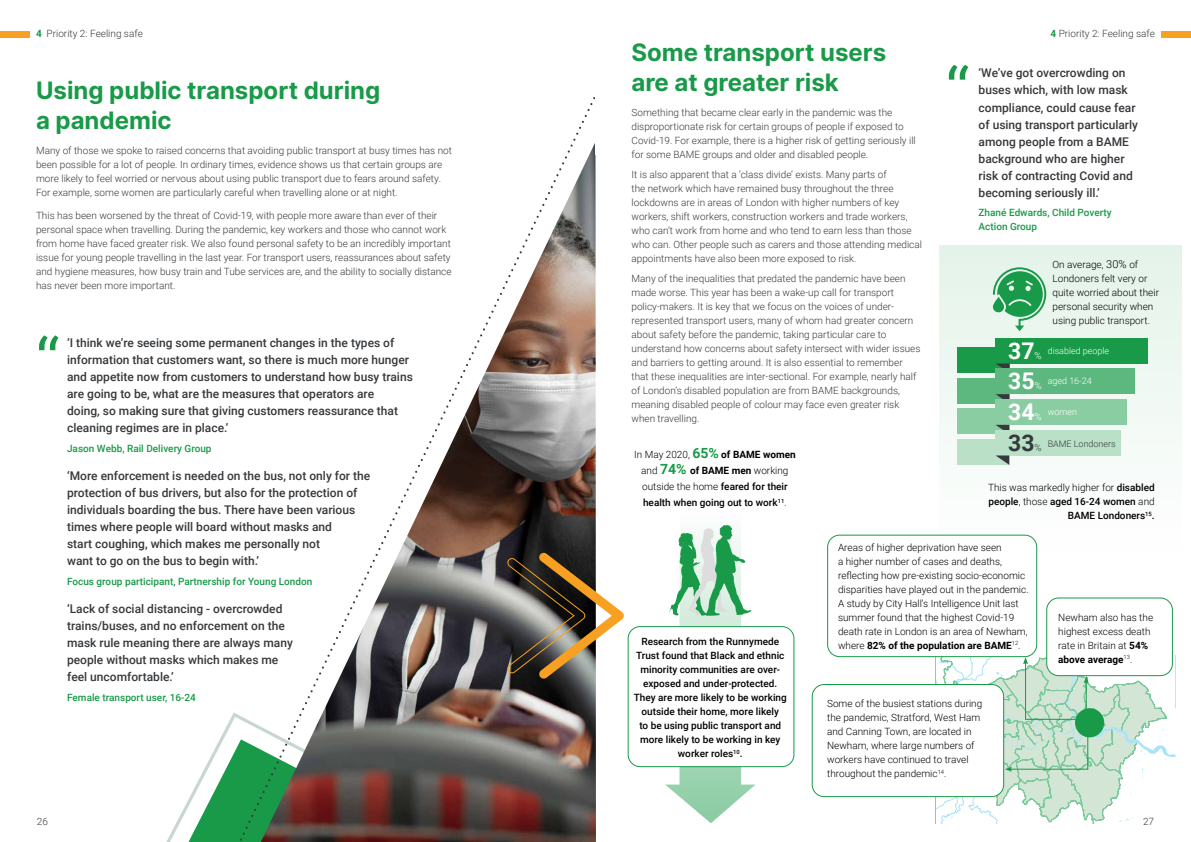
<style>
.page{position:relative;width:1191px;height:842px;background:#fff}
.page>*{position:absolute;margin:0;border:0;box-sizing:border-box;transform-origin:0 0}
.t1{font:500 60px "Inter";color:#189a48}
.t2{font:700 24px/30px "Inter";color:#189a48}
.t3{font:700 23px "Roboto";color:#fff}
.t4{font:700 23px "Roboto";color:#36393c}
.t5{font:500 12px/17px "Roboto";color:#36393c}
.t6{font:300 10px/14px "Roboto";color:#36393c}
.t7{font:300 10px/14px "Roboto";color:#000}
.t8{font:500 10px/14px "Roboto";color:#000;text-align:center}
.t9{font:500 10px/14px "Roboto";color:#189a48}
.t10{font:300 9.8px "Roboto";color:#fff}
.t11{font:300 9.8px "Roboto";color:#36393c}
.t12{font:300 9px "Roboto";color:#fff}
.t13{font:300 9px "Roboto";color:#36393c}
.s1{font-weight:700;color:#189a48}
.s2{font-size:11px}
.s3{font-weight:300}
.s4{font-weight:700;font-size:14px;color:#189a48}
.s5{font-weight:700}
</style>
<div class="page">
<div style="left:939px;top:246px;width:242px;height:315px;background:linear-gradient(to right,#f0f8f3,#f3f9f5)"></div>
<div style="left:1161px;top:31px;width:30px;height:7px;background:#f7a021"></div>
<div style="left:0;top:31px;width:30px;height:7px;background:#f7a021"></div>
<svg style="left:604px;top:598px;width:20px;height:36px"></svg>
<svg style="left:665px;top:525px;width:90px;height:298px"></svg>
<svg style="left:992px;top:266px;width:55px;height:65px;background:#7dc698"></svg>
<div style="left:827px;top:535px;width:209px;height:122px;background:#fff;border-radius:12px"></div>
<div style="left:827px;top:535px;width:210px;height:122px;border:1px solid #189a48;border-radius:12px"></div>
<div style="left:811px;top:684px;width:193px;height:113px;border:1px solid #189a48;border-radius:12px"></div>
<div style="left:1046px;top:597px;width:126px;height:79px;border:1px solid #189a48;border-radius:12px"></div>
<svg style="left:935px;top:655px;width:240px;height:168px"></svg>
<svg style="left:230px;top:97px;width:374px;height:745px"></svg>
<svg style="left:188px;top:739px;width:153px;height:103px"></svg>
<div style="left:595px;top:38px;width:29px;height:117px;background:#fff"></div>
<div style="left:628px;top:627px;width:166px;height:140px;background:#fff;border-radius:12px"></div>
<div style="left:627px;top:626px;width:167px;height:141px;border:1px solid #189a48;border-radius:12px"></div>
<div style="left:1075px;top:708px;width:29px;height:29px;background:#189a48;border-radius:50%"></div>
<div style="left:957px;top:347px;width:52px;height:26px;background:#189a48"></div>
<div style="left:995px;top:338px;width:153px;height:25px;background:#189a48"></div>
<svg style="left:996px;top:363px;width:13px;height:5px"></svg>
<div style="left:957px;top:378px;width:52px;height:25px;background:#5db87f"></div>
<div style="left:995px;top:368px;width:140px;height:26px;background:#5db87f"></div>
<svg style="left:995px;top:394px;width:14px;height:5px"></svg>
<div style="left:957px;top:408px;width:52px;height:26px;background:#8bcda3"></div>
<div style="left:995px;top:399px;width:132px;height:26px;background:#8bcda3"></div>
<svg style="left:996px;top:425px;width:13px;height:5px"></svg>
<div style="left:957px;top:439px;width:52px;height:26px;background:#bae1c8"></div>
<div style="left:995px;top:430px;width:126px;height:25px;background:#bae1c8"></div>
<svg style="left:995px;top:455px;width:14px;height:10px"></svg>
<p class="t6" style="left:36px;top:26px;width:108px"><span class="s1">4</span> Priority 2: Feeling safe</p>
<p class="t6" style="left:1050px;top:26px;width:106px"><span class="s1">4</span> Priority 2: Feeling safe</p>
<h2 class="t2" style="left:36px;top:75px;width:346px">Using public transport during a pandemic</h2>
<p class="t6" style="left:36px;top:143px;width:417px">Many of those we spoke to raised concerns that avoiding public transport at busy times has not been possible for a lot of people. In ordinary times, evidence shows us that certain groups are more likely to feel worried or nervous about using public transport due to fears around safety.<br>For example, some women are particularly careful when travelling alone or at night.</p>
<p class="t6" style="left:36px;top:208px;width:417px">This has been worsened by the threat of Covid-19, with people more aware than ever of their personal space when travelling. During the pandemic, key workers and those who cannot work from home have faced greater risk. We also found personal safety to be an incredibly important issue for young people travelling in the last year. For transport users, reassurances about safety and hygiene measures, how busy train and Tube services are, and the ability to socially distance has never been more important.</p>
<h1 class="t1" style="left:36px;top:315px;width:25px">“</h1>
<p class="t5" style="left:67px;top:334px;width:347px">‘I think we’re seeing some permanent changes in the types of information that customers want, so there is much more hunger and appetite now from customers to understand how busy trains are going to be, what are the measures that operators are<br>doing, so making sure that giving customers reassurance that cleaning regimes are in place.’</p>
<p class="t9" style="left:67px;top:441px;width:146px">Jason Webb, Rail Delivery Group</p>
<p class="t5" style="left:67px;top:467px;width:305px">‘More enforcement is needed on the bus, not only for the protection of bus drivers, but also for the protection of individuals boarding the bus. There have been various times where people will board without masks and<br>start coughing, which makes me personally not<br>want to go on the bus to begin with.’</p>
<p class="t9" style="left:67px;top:574px;width:247px">Focus group participant, Partnership for Young London</p>
<p class="t5" style="left:67px;top:600px;width:227px">‘Lack of social distancing - overcrowded trains/buses, and no enforcement on the mask rule meaning there are always many people without masks which makes me feel uncomfortable.’</p>
<p class="t9" style="left:67px;top:690px;width:130px">Female transport user, 16-24</p>
<h2 class="t2" style="left:631px;top:37px;width:256px">Some transport users are at greater risk</h2>
<p class="t6" style="left:631px;top:105px;width:286px">Something that became clear early in the pandemic was the disproportionate risk for certain groups of people if exposed to Covid-19. For example, there is a higher risk of getting seriously ill for some BAME groups and older and disabled people.</p>
<p class="t6" style="left:631px;top:167px;width:292px">It is also apparent that a ‘class divide’ exists. Many parts of<br>the network which have remained busy throughout the three lockdowns are in areas of London with higher numbers of key workers, shift workers, construction workers and trade workers, who can’t work from home and who tend to earn less than those who can. Other people such as carers and those attending medical appointments have also been more exposed to risk.</p>
<p class="t6" style="left:631px;top:271px;width:290px">Many of the inequalities that predated the pandemic have been made worse. This year has been a wake-up call for transport policy-makers. It is key that we focus on the voices of under&shy;represented transport users, many of whom had greater concern about safety before the pandemic, taking particular care to understand how concerns about safety intersect with wider issues and barriers to getting around. It is also essential to remember that these inequalities are inter-sectional. For example, nearly half of London’s disabled population are from BAME backgrounds, meaning disabled people of colour may face even greater risk when travelling.</p>
<h1 class="t1" style="left:945px;top:44px;width:25px">“</h1>
<p class="t5" style="left:978px;top:64px;width:161px">‘We’ve got overcrowding on buses which, with low mask compliance, could cause fear of using transport particularly among people from a BAME background who are higher risk of contracting Covid and becoming seriously ill.’</p>
<p class="t9" style="left:978px;top:205px;width:135px">Zhané Edwards, Child Poverty<br>Action Group</p>
<p class="t7" style="left:1052px;top:257px;width:108px">On average, <span class="s2">30%</span> of<br>Londoners felt very or quite worried about their personal security when using public transport.</p>
<h3 class="t3" style="left:1008px;top:334px;width:28px">37</h3>
<p class="t10" style="left:1034px;top:348px;width:9px">%</p>
<h3 class="t3" style="left:1008px;top:364px;width:28px">35</h3>
<p class="t10" style="left:1034px;top:378px;width:9px">%</p>
<h3 class="t3" style="left:1008px;top:396px;width:28px">34</h3>
<p class="t10" style="left:1034px;top:410px;width:9px">%</p>
<h3 class="t4" style="left:1008px;top:427px;width:28px">33</h3>
<p class="t11" style="left:1034px;top:441px;width:9px">%</p>
<p class="t12" style="left:1047px;top:344px;width:63px">disabled people</p>
<p class="t12" style="left:1047px;top:375px;width:46px">aged 16-24</p>
<p class="t12" style="left:1047px;top:405px;width:31px">women</p>
<p class="t13" style="left:1047px;top:437px;width:70px">BAME Londoners</p>
<p class="t8" style="left:634px;top:446px;width:163px;line-height:16px"><span class="s3">In May 2020,</span> <span class="s4">65%</span> <span class="s5">of BAME women </span><span class="s3">and</span> <span class="s4">74%</span> <span class="s5">of BAME men</span> <span class="s3">working outside the home</span> feared for their health when going out to work<sup>11</sup><span class="s3">.</span></p>
<p class="t8" style="left:988px;top:480px;width:168px;text-align:right"><span class="s3">This was markedly higher for</span> disabled people<span class="s3">, those</span> aged 16-24 women <span class="s3">and<br></span>BAME Londoners<sup>15</sup>.</p>
<p class="t7" style="left:838px;top:540px;width:192px">Areas of higher deprivation have seen<br>a higher number of cases and deaths, reflecting how pre-existing socio-economic disparities have played out in the pandemic.<br>A study by City Hall’s Intelligence Unit last summer found that the highest Covid-19 death rate in London is an area of Newham, where <span class="s5">82% of the population are BAME</span><sup>12</sup>.</p>
<p class="t7" style="left:1058px;top:610px;width:96px">Newham also has the highest excess death rate in Britain at <span class="s5">54% above average</span><sup>13</sup>.</p>
<p class="t8" style="left:634px;top:634px;width:154px">Research from the Runnymede<br>Trust found that Black and ethnic minority communities are over&shy;exposed and under-protected.<br>They are more likely to be working outside their home, more likely<br>to be using public transport and more likely to be working in key worker roles<sup>10</sup>.</p>
<p class="t7" style="left:827px;top:696px;width:157px">Some of the busiest stations during the pandemic, Stratford, West Ham and Canning Town, are located in<br>Newham, where large numbers of workers have continued to travel throughout the pandemic<sup>14</sup>.</p>
<p class="t6" style="left:37px;top:814px;width:13px">26</p>
<p class="t6" style="left:1143px;top:814px;width:13px">27</p>
</div>
